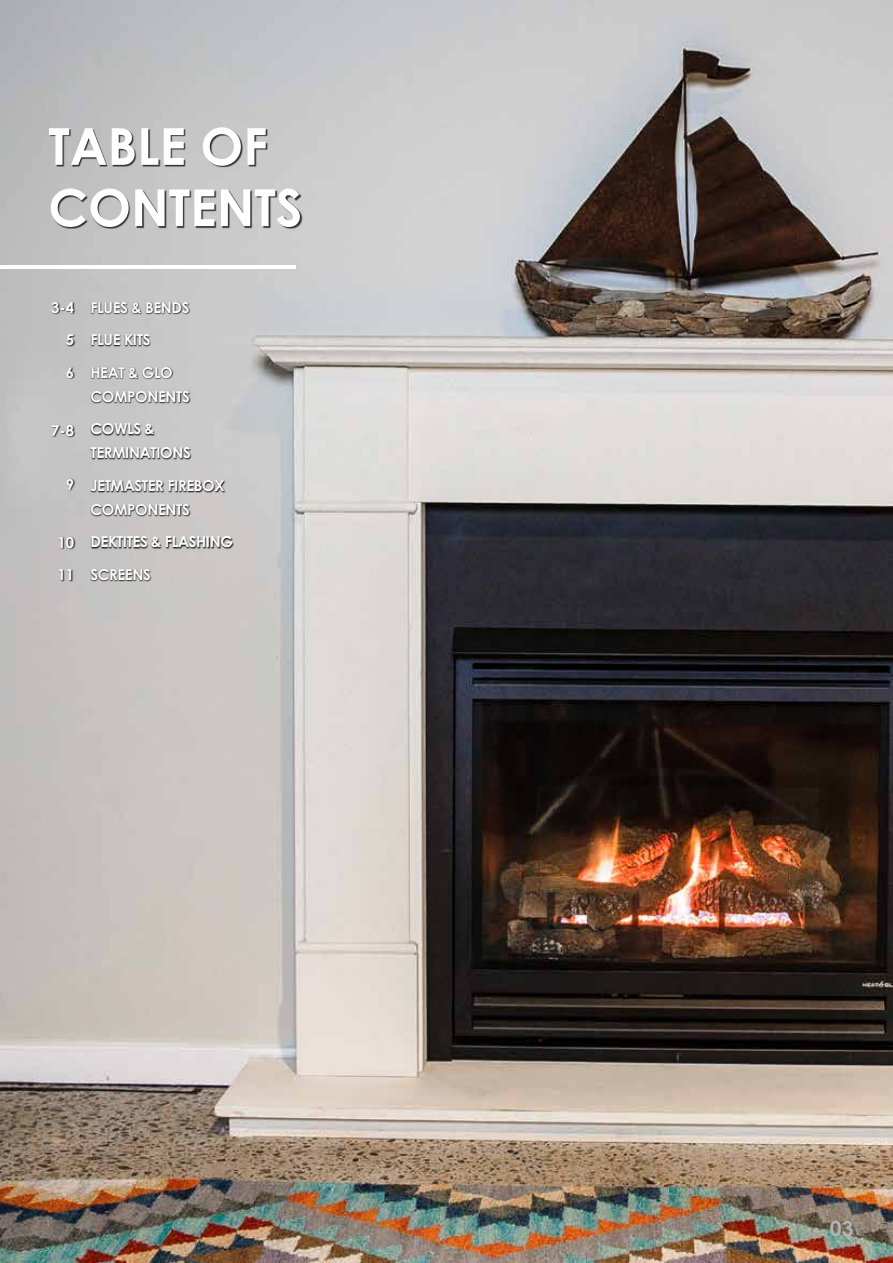
<style>
.page{position:relative;width:893px;height:1263px;background:#fff}
.page>*{position:absolute;margin:0;border:0;box-sizing:border-box;transform-origin:0 0}
.t1{font:700 51px/61.2px "Century Gothic";color:#fff}
.t2{font:700 21px "Century Gothic";color:#b1b4b6}
.t3{font:700 15px/32.5px "Century Gothic";letter-spacing:-.025em;color:#fff}
</style>
<div class="page">
<img style="left:0;top:0;width:893px;height:1263px">
<hr style="left:0;top:266px;width:296px;height:3px;background:#fff">
<div style="left:50px;top:129px;width:253px;height:100px;background:#000;opacity:.75"></div>
<svg style="left:90px;top:302px;width:144px;height:279px;fill:#c8c6c6"></svg>
<svg style="left:51px;top:302px;width:25px;height:280px;fill:#c3c1c1"></svg>
<h1 class="t1" style="left:48px;top:113px;width:255px">TABLE OF<br>CONTENTS</h1>
<p class="t3" style="left:66px;top:290px;width:10px;text-align:justify;text-indent:-15px">3-4<br>5<br>6</p>
<p class="t3" style="left:51px;top:413px;width:25px">7-8</p>
<p class="t3" style="left:66px;top:467px;width:10px">9</p>
<p class="t3" style="left:58px;top:525px;width:18px">10<br>11</p>
<p class="t3" style="left:90px;top:290px;width:100px">FLUES &amp; BENDS<br>FLUE KITS<br>HEAT &amp; GLO</p>
<p class="t3" style="left:90px;top:379px;width:101px">COMPONENTS<br>COWLS &amp;</p>
<p class="t3" style="left:90px;top:436px;width:136px">TERMINATIONS<br>JETMASTER FIREBOX</p>
<p class="t3" style="left:90px;top:492px;width:144px">COMPONENTS<br>DEKTITES &amp; FLASHING<br>SCREENS</p>
<h2 class="t2" style="left:830px;top:1213px;width:25px">03</h2>
</div>
